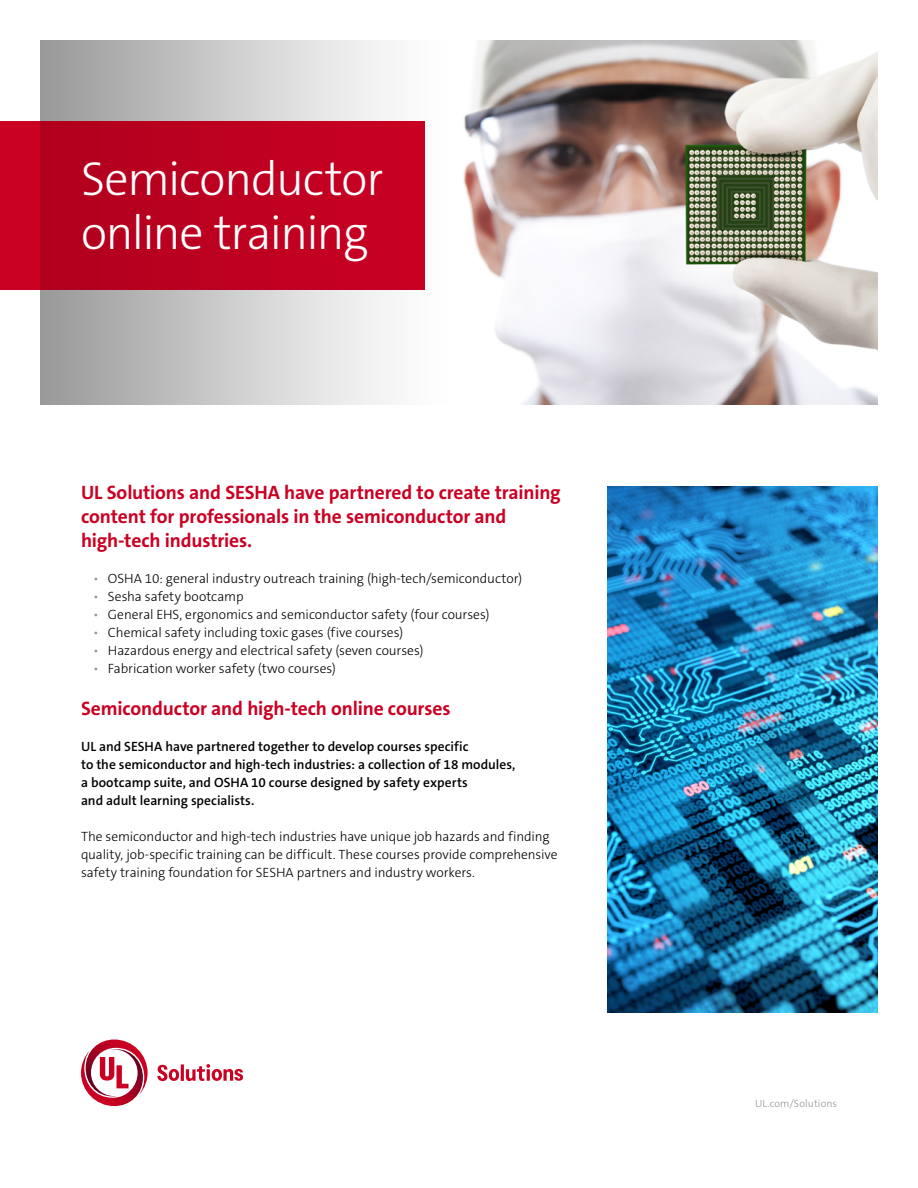
<style>
.page{position:relative;width:918px;height:1188px;background:#fff}
.page>*{position:absolute;margin:0;border:0;box-sizing:border-box;transform-origin:0 0}
.t1{font:300 48px/54px "The Sans C5";letter-spacing:-.03em;color:#fff}
.t2{font:700 19.5px/24px "The Sans C5";letter-spacing:-.01em;color:#ca0123}
.t3{font:300 13.5px/18px "The Sans C5";letter-spacing:-.005em;color:#000}
.t4{font:600 13.5px/18px "The Sans C5";color:#000}
.t5{font:300 10.5px "The Sans C5";letter-spacing:.005em;color:#939598}
.s1{color:#939598}
</style>
<div class="page">
<svg style="left:81px;top:1040px;width:162px;height:66px"></svg>
<img style="left:40px;top:40px;width:838px;height:365px">
<img style="left:608px;top:486px;width:270px;height:526px">
<div style="left:0;top:122px;width:425px;height:168px;background:#bf0021"></div>
<h1 class="t1" style="left:81px;top:152px;width:304px">Semiconductor online training</h1>
<h2 class="t2" style="left:81px;top:481px;width:481px">UL Solutions and SESHA have partnered to create training content for professionals in the semiconductor and high-tech industries.</h2>
<p class="t3" style="left:93px;top:570px;width:431px"><span class="s1">•</span> OSHA 10: general industry outreach training (high-tech/semiconductor)</p>
<p class="t3" style="left:93px;top:588px;width:152px"><span class="s1">•</span> Sesha safety bootcamp</p>
<p class="t3" style="left:93px;top:606px;width:398px"><span class="s1">•</span> General EHS, ergonomics and semiconductor safety (four courses)</p>
<p class="t3" style="left:93px;top:624px;width:312px"><span class="s1">•</span> Chemical safety including toxic gases (five courses)</p>
<p class="t3" style="left:93px;top:642px;width:332px"><span class="s1">•</span> Hazardous energy and electrical safety (seven courses)</p>
<p class="t3" style="left:93px;top:660px;width:244px"><span class="s1">•</span> Fabrication worker safety (two courses)</p>
<h2 class="t2" style="left:81px;top:697px;width:371px">Semiconductor and high-tech online courses</h2>
<p class="t4" style="left:81px;top:738px;width:436px">UL and SESHA have partnered together to develop courses specific<br>to the semiconductor and high-tech industries: a collection of 18 modules, a bootcamp suite, and OSHA 10 course designed by safety experts<br>and adult learning specialists.</p>
<p class="t3" style="left:81px;top:828px;width:478px">The semiconductor and high-tech industries have unique job hazards and finding quality, job-specific training can be difficult. These courses provide comprehensive safety training foundation for SESHA partners and industry workers.</p>
<p class="t5" style="left:755px;top:1097px;width:83px">UL.com/Solutions</p>
</div>
